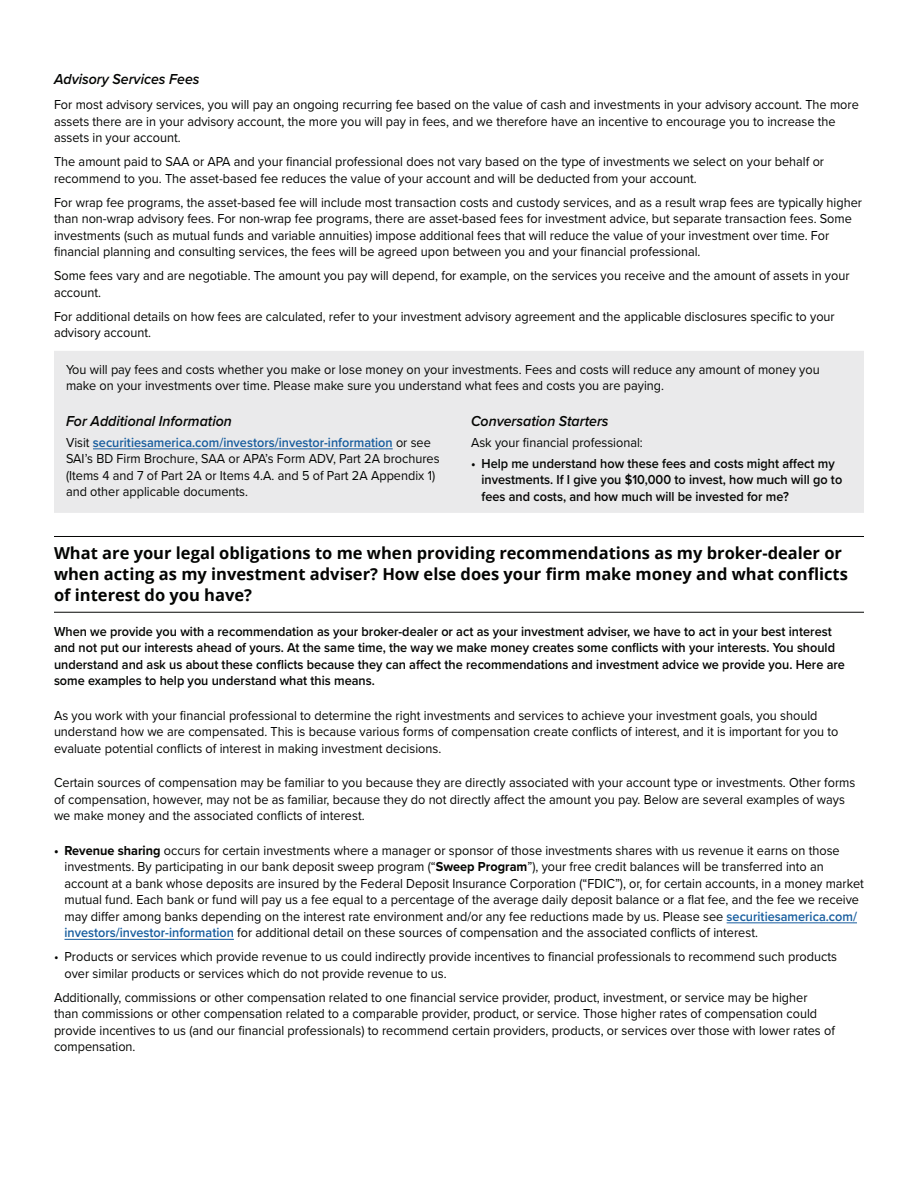
<style>
.page{position:relative;width:918px;height:1188px;background:#fff}
.page>*{position:absolute;margin:0;border:0;box-sizing:border-box;transform-origin:0 0}
.Paragraph_Style_3{font:700 16.5px/21px "Open Sans";color:#040503}
._2-subheads{font:italic 600 15px "Proxima Nova";color:#040503;scale:.94 1}
._1-text{font:13.5px/16.5px "Proxima Nova";color:#040503;scale:.94 1}
.Paragraph_Style_1{font:13.5px/16.5px "Proxima Nova";color:#040503;scale:.94 1}
.Paragraph_Style_1-2{font:600 13.5px/16.5px "Proxima Nova";color:#040503;scale:.94 1}
._2-text{font:13.5px "Proxima Nova";color:#040503;scale:.94 1}
.s1{font-weight:600;color:#175d9e}
.s2{font-weight:700}
</style>
<div class="page">
<hr style="left:54px;top:536px;width:810px;height:1px;background:#040503">
<hr style="left:54px;top:612px;width:810px;height:1px;background:#040503">
<hr style="left:727px;top:922px;width:130px;height:1px;background:#175d9e">
<hr style="left:64px;top:939px;width:170px;height:1px;background:#175d9e">
<div style="left:54px;top:351px;width:810px;height:162px;background:#eaeaeb"></div>
<hr style="left:93px;top:448px;width:300px;height:1px;background:#175d9e">
<p class="_2-subheads" style="left:54px;top:68px;width:156px">Advisory Services Fees</p>
<p class="_1-text" style="left:54px;top:96px;width:858px">For most advisory services, you will pay an ongoing recurring fee based on the value of cash and investments in your advisory account. The more assets there are in your advisory account, the more you will pay in fees, and we therefore have an incentive to encourage you to increase the assets in your account.</p>
<p class="_1-text" style="left:54px;top:153px;width:821px">The amount paid to SAA or APA and your financial professional does not vary based on the type of investments we select on your behalf or recommend to you. The asset-based fee reduces the value of your account and will be deducted from your account.</p>
<p class="_1-text" style="left:54px;top:194px;width:861px">For wrap fee programs, the asset-based fee will include most transaction costs and custody services, and as a result wrap fees are typically higher than non-wrap advisory fees. For non-wrap fee programs, there are asset-based fees for investment advice, but separate transaction fees. Some investments (such as mutual funds and variable annuities) impose additional fees that will reduce the value of your investment over time. For financial planning and consulting services, the fees will be agreed upon between you and your financial professional.</p>
<p class="_1-text" style="left:54px;top:267px;width:848px">Some fees vary and are negotiable. The amount you pay will depend, for example, on the services you receive and the amount of assets in your account.</p>
<p class="_1-text" style="left:54px;top:308px;width:832px">For additional details on how fees are calculated, refer to your investment advisory agreement and the applicable disclosures specific to your advisory account.</p>
<p class="_1-text" style="left:66px;top:360px;width:803px">You will pay fees and costs whether you make or lose money on your investments. Fees and costs will reduce any amount of money you make on your investments over time. Please make sure you understand what fees and costs you are paying.</p>
<p class="_2-subheads" style="left:66px;top:410px;width:178px">For Additional Information</p>
<p class="_1-text" style="left:66px;top:434px;width:399px">Visit <span class="s1">securitiesamerica.com/investors/investor-information</span> or see SAI’s BD Firm Brochure, SAA or APA’s Form ADV, Part 2A brochures (Items 4 and 7 of Part 2A or Items 4.A. and 5 of Part 2A Appendix 1) and other applicable documents.</p>
<p class="_2-subheads" style="left:471px;top:410px;width:148px">Conversation Starters</p>
<p class="_2-text" style="left:471px;top:432px;width:184px">Ask your financial professional:</p>
<p class="Paragraph_Style_1-2" style="left:482px;top:455px;width:385px;text-indent:-10px">• Help me understand how these fees and costs might affect my investments. If I give you $10,000 to invest, how much will go to fees and costs, and how much will be invested for me?</p>
<p class="Paragraph_Style_3" style="left:54px;top:542px;width:796px">What are your legal obligations to me when providing recommendations as my broker-dealer or when acting as my investment adviser? How else does your firm make money and what conflicts of interest do you have?</p>
<p class="Paragraph_Style_1-2" style="left:54px;top:623px;width:843px">When we provide you with a recommendation as your broker-dealer or act as your investment adviser, we have to act in your best interest and not put our interests ahead of yours. At the same time, the way we make money creates some conflicts with your interests. You should understand and ask us about these conflicts because they can affect the recommendations and investment advice we provide you. Here are some examples to help you understand what this means.</p>
<p class="Paragraph_Style_1" style="left:54px;top:707px;width:836px">As you work with your financial professional to determine the right investments and services to achieve your investment goals, you should understand how we are compensated. This is because various forms of compensation create conflicts of interest, and it is important for you to evaluate potential conflicts of interest in making investment decisions.</p>
<p class="Paragraph_Style_1" style="left:54px;top:774px;width:854px">Certain sources of compensation may be familiar to you because they are directly associated with your account type or investments. Other forms of compensation, however, may not be as familiar, because they do not directly affect the amount you pay. Below are several examples of ways we make money and the associated conflicts of interest.</p>
<p class="_1-text" style="left:64px;top:842px;width:852px;text-indent:-10px"><span class="s2">• Revenue sharing</span> occurs for certain investments where a manager or sponsor of those investments shares with us revenue it earns on those investments. By participating in our bank deposit sweep program (“<span class="s2">Sweep Program</span>”), your free credit balances will be transferred into an account at a bank whose deposits are insured by the Federal Deposit Insurance Corporation (“FDIC”), or, for certain accounts, in a money market mutual fund. Each bank or fund will pay us a fee equal to a percentage of the average daily deposit balance or a flat fee, and the fee we receive may differ among banks depending on the interest rate environment and/or any fee reductions made by us. Please see <span class="s1">securitiesamerica.com/ investors/investor-information</span> for additional detail on these sources of compensation and the associated conflicts of interest.</p>
<p class="_1-text" style="left:64px;top:948px;width:823px;text-indent:-10px">• Products or services which provide revenue to us could indirectly provide incentives to financial professionals to recommend such products over similar products or services which do not provide revenue to us.</p>
<p class="Paragraph_Style_1" style="left:54px;top:989px;width:832px">Additionally, commissions or other compensation related to one financial service provider, product, investment, or service may be higher than commissions or other compensation related to a comparable provider, product, or service. Those higher rates of compensation could provide incentives to us (and our financial professionals) to recommend certain providers, products, or services over those with lower rates of compensation.</p>
</div>
